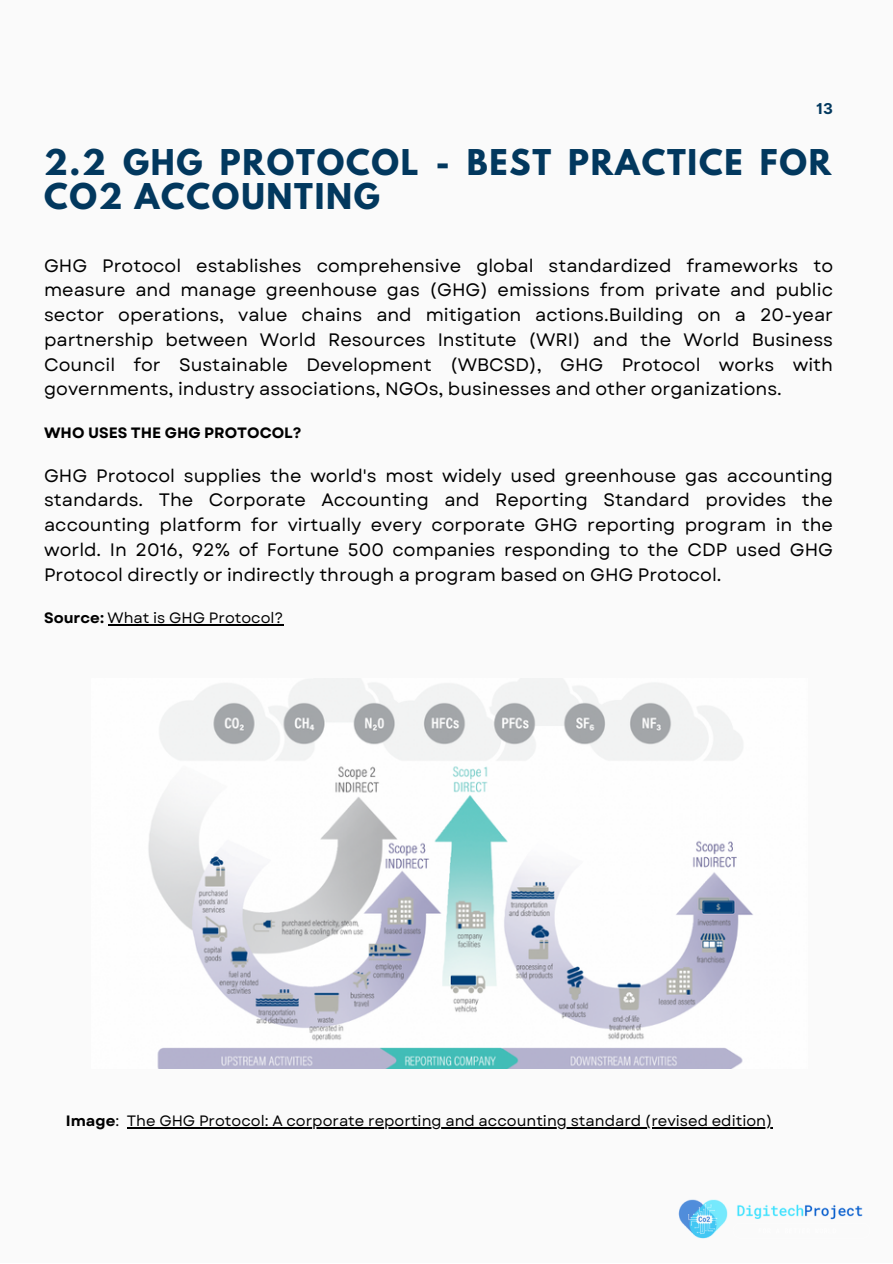
<style>
.page{position:relative;width:893px;height:1264px;background:#fff}
.page>*{position:absolute;margin:0;border:0;box-sizing:border-box;transform-origin:0 0}
.t1{font:700 31.5px/33.8px "League Spartan";letter-spacing:.055em;color:#02385e}
.t2{font:18px/24.8px "Garet";color:#000;text-align:justify}
.t3{font:15px "Garet";color:#000}
.t4{font:700 15px "Garet";color:#000}
.t5{font:700 15px "Inter";color:#02385e}
.s1{font-weight:700}
</style>
<div class="page">
<div style="left:0;top:0;width:892px;height:1262px;background:#fafafa"></div>
<img style="left:148px;top:702px;width:605px;height:366px">
<img style="left:678px;top:1199px;width:185px;height:40px">
<hr style="left:107px;top:624px;width:176px;height:1px;background:#000">
<hr style="left:127px;top:1127px;width:645px;height:1px;background:#000">
<p class="t5" style="left:816px;top:100px;width:18px">13</p>
<p class="t1" style="left:44px;top:149px;width:788px">2.2 GHG PROTOCOL - BEST PRACTICE FOR<br>CO2 ACCOUNTING</p>
<p class="t2" style="left:44px;top:253px;width:790px">GHG Protocol establishes comprehensive global standardized frameworks to measure and manage greenhouse gas (GHG) emissions from private and public sector operations, value chains and mitigation actions.Building on a 20-year partnership between World Resources Institute (WRI) and the World Business Council for Sustainable Development (WBCSD), GHG Protocol works with governments, industry associations, NGOs, businesses and other organizations.</p>
<p class="t4" style="left:44px;top:422px;width:259px">WHO USES THE GHG PROTOCOL?</p>
<p class="t2" style="left:44px;top:463px;width:790px">GHG Protocol supplies the world's most widely used greenhouse gas accounting standards. The Corporate Accounting and Reporting Standard provides the accounting platform for virtually every corporate GHG reporting program in the world. In 2016, 92% of Fortune 500 companies responding to the CDP used GHG Protocol directly or indirectly through a program based on GHG Protocol.</p>
<p class="t3" style="left:44px;top:607px;width:241px"><span class="s1">Source:</span> What is GHG Protocol?</p>
<p class="t3" style="left:66px;top:1110px;width:708px"><span class="s1">Image</span>: The GHG Protocol: A corporate reporting and accounting standard (revised edition)</p>
</div>
